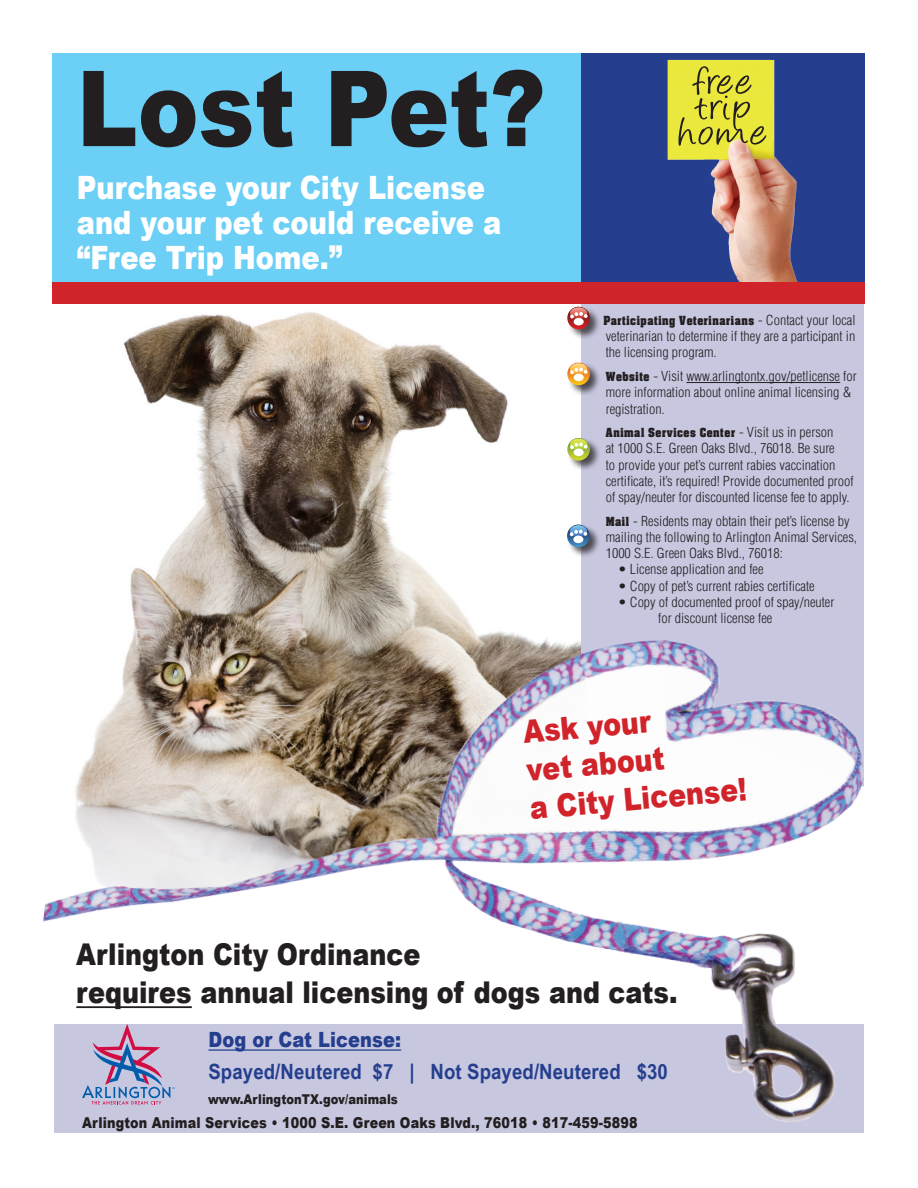
<style>
.page{position:relative;width:918px;height:1188px;background:#fff}
.page>*{position:absolute;margin:0;border:0;box-sizing:border-box;transform-origin:0 0}
.t1{font:900 105px "Arial";color:#231f20;scale:.87 1}
.t2{font:45.75px "Angelina";letter-spacing:.05em;color:#231f20;scale:1.15 1}
.t3{font:900 32.25px/35.1px "Arial";color:#fff;scale:.85 1}
.t4{font:900 31.65px/38px "Arial";color:#d1232a;scale:.85 1}
.t5{font:900 30px/38px "Arial";color:#231f20;scale:.85 1}
.t6{font:700 21px "Arial Narrow";letter-spacing:.005em;color:#253f8e;scale:1.08 1}
.t7{font:900 21px "Arial";letter-spacing:.005em;color:#253f8e;scale:.85 1}
.t8{font:15px "Billboard";color:#231f20;scale:.9 1}
.t9{font:900 15px "Arial";letter-spacing:.01em;color:#231f20;scale:.85 1}
.t10{font:300 condensed 13.5px/16.2px "Helvetica";color:#231f20;scale:1.05 1}
.t11{font:900 13.5px "Arial";letter-spacing:.005em;color:#231f20;scale:.85 1}
.s1{font-family:"Helvetica";font-weight:300;font-stretch:condensed;font-size:13.5px}
.s2{font-family:"Billboard";font-weight:400;font-stretch:normal;font-size:15px}
</style>
<div class="page">
<img style="left:60px;top:303px;width:521px;height:254px">
<div style="left:581px;top:303px;width:283px;height:254px;background:#c7c7e0"></div>
<div style="left:52px;top:53px;width:529px;height:239px;background:#6bcff6"></div>
<hr style="left:686px;top:382px;width:154px;height:1px;background:#231f20">
<div style="left:567px;top:306px;width:34px;height:34px;background:#231f20;opacity:.75"></div>
<svg style="left:567px;top:307px;width:23px;height:22px"></svg>
<div style="left:574px;top:318px;width:10px;height:7px;background:#fff;border-radius:50%"></div>
<svg style="left:570px;top:307px;width:18px;height:12px"></svg>
<div style="left:567px;top:362px;width:34px;height:35px;background:#231f20;opacity:.75"></div>
<svg style="left:567px;top:363px;width:23px;height:22px"></svg>
<div style="left:567px;top:437px;width:34px;height:35px;background:#231f20;opacity:.75"></div>
<svg style="left:567px;top:438px;width:23px;height:23px"></svg>
<div style="left:574px;top:449px;width:10px;height:7px;background:#fff;border-radius:50%"></div>
<svg style="left:570px;top:439px;width:18px;height:11px"></svg>
<div style="left:567px;top:524px;width:34px;height:34px;background:#231f20;opacity:.75"></div>
<svg style="left:567px;top:525px;width:23px;height:22px"></svg>
<div style="left:573px;top:536px;width:10px;height:7px;background:#fff;border-radius:50%"></div>
<svg style="left:570px;top:525px;width:17px;height:12px"></svg>
<div style="left:581px;top:53px;width:284px;height:239px;background:#253f8e"></div>
<img style="left:667px;top:59px;width:131px;height:223px">
<div style="left:52px;top:282px;width:813px;height:21px;background:#d1232a"></div>
<img style="left:43px;top:557px;width:821px;height:576px">
<p class="t1" style="left:77px;top:32px;width:540px">Lost Pet?</p>
<p class="t3" style="left:77px;top:169px;width:501px">Purchase your City License and your pet could receive a “Free Trip Home.”</p>
<p class="t2" style="left:694px;top:62px;width:52px">free</p>
<p class="t2" style="left:695px;top:87px;width:51px">trip</p>
<p class="t2" style="left:679px;top:113px;width:78px">home</p>
<p class="t8" style="left:603px;top:313px;width:282px">Participating Veterinarians <span class="s1">- Contact your local</span></p>
<p class="t10" style="left:606px;top:328px;width:239px">veterinarian to determine if they are a participant in the licensing program.</p>
<p class="t10" style="left:606px;top:368px;width:240px"><span class="s2">Website</span> - Visit www.arlingtontx.gov/petlicense for more information about online animal licensing &amp; registration.</p>
<p class="t8" style="left:606px;top:425px;width:255px">Animal Services Center <span class="s1">- Visit us in person</span></p>
<p class="t10" style="left:606px;top:440px;width:238px">at 1000 S.E. Green Oaks Blvd., 76018. Be sure<br>to provide your pet’s current rabies vaccination certificate, it’s required! Provide documented proof of spay/neuter for discounted license fee to apply.</p>
<p class="t10" style="left:606px;top:513px;width:241px"><span class="s2">Mail</span> - Residents may obtain their pet’s license by mailing the following to Arlington Animal Services,<br>1000 S.E. Green Oaks Blvd., 76018:</p>
<p class="t10" style="left:618px;top:561px;width:140px">• License application and fee</p>
<p class="t10" style="left:618px;top:578px;width:189px">• Copy of pet’s current rabies certificate</p>
<p class="t10" style="left:658px;top:594px;width:169px;text-indent:-40px">• Copy of documented proof of spay/neuter for discount license fee</p>
<p class="t4" style="left:521px;top:712px;width:258px;rotate:-5deg">Ask your<br>vet about<br>a City License!</p>
<p class="t5" style="left:76px;top:935px;width:709px">Arlington City Ordinance<br>requires annual licensing of dogs and cats.</p>
<p class="t7" style="left:208px;top:1025px;width:228px">Dog or Cat License:</p>
<p class="t6" style="left:208px;top:1056px;width:427px">Spayed/Neutered $7 | Not Spayed/Neutered $30</p>
<p class="t9" style="left:82px;top:1112px;width:655px">Arlington Animal Services • 1000 S.E. Green Oaks Blvd., 76018 • 817-459-5898</p>
<p class="t11" style="left:208px;top:1090px;width:225px">www.ArlingtonTX.gov/animals</p>
</div>
